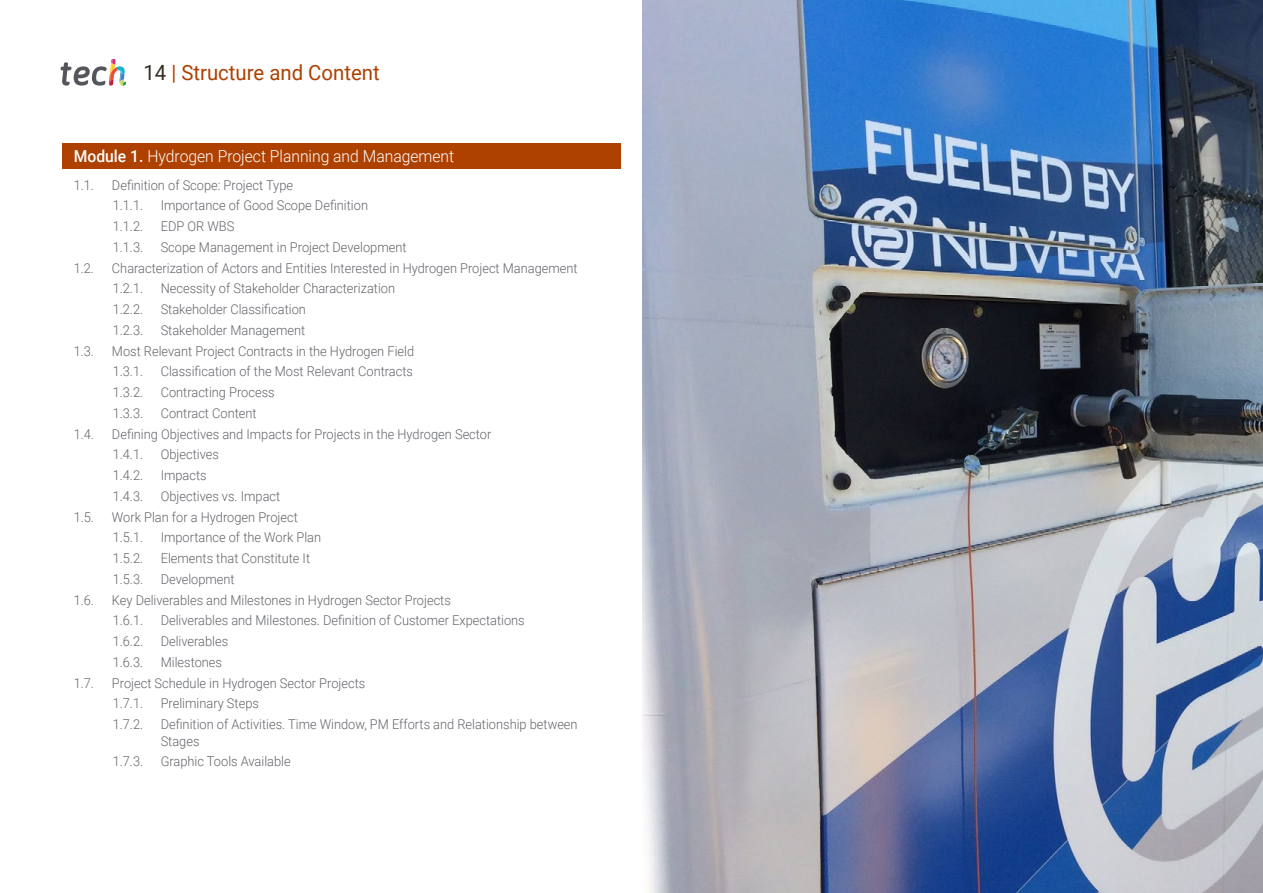
<style>
.page{position:relative;width:1263px;height:893px;background:#fff}
.page>*{position:absolute;margin:0;border:0;box-sizing:border-box;transform-origin:0 0}
.t1{font:21px "Roboto";color:#ae4000}
.t2{font:300 16.5px "Roboto";color:#fff;scale:.95 1}
.t3{font:300 13.5px/20.7px "Roboto";color:#61646a;scale:.95 1}
.s1{color:#312e20}
.s2{font-weight:500}
</style>
<div class="page">
<img style="left:642px;top:0;width:621px;height:893px">
<div style="left:63px;top:144px;width:558px;height:25px;background:#ae4000"></div>
<svg style="left:61px;top:59px;width:65px;height:27px"></svg>
<h1 class="t1" style="left:144px;top:57px;width:238px"><span class="s1">14</span> | Structure and Content</h1>
<p class="t2" style="left:74px;top:145px;width:402px"><span class="s2">Module 1.</span> Hydrogen Project Planning and Management</p>
<p class="t3" style="left:74px;top:174px;width:23px">1.1.</p>
<p class="t3" style="left:112px;top:174px;width:192px">Definition of Scope: Project Type<br>1.1.1.</p>
<p class="t3" style="left:161px;top:195px;width:220px">Importance of Good Scope Definition</p>
<p class="t3" style="left:113px;top:215px;width:34px">1.1.2.</p>
<p class="t3" style="left:161px;top:215px;width:79px">EDP OR WBS</p>
<p class="t3" style="left:113px;top:236px;width:34px">1.1.3.</p>
<p class="t3" style="left:161px;top:236px;width:260px">Scope Management in Project Development</p>
<p class="t3" style="left:74px;top:257px;width:23px">1.2.</p>
<p class="t3" style="left:112px;top:257px;width:492px">Characterization of Actors and Entities Interested in Hydrogen Project Management<br>1.2.1.</p>
<p class="t3" style="left:161px;top:278px;width:248px">Necessity of Stakeholder Characterization</p>
<p class="t3" style="left:113px;top:298px;width:34px">1.2.2.</p>
<p class="t3" style="left:161px;top:298px;width:154px">Stakeholder Classification</p>
<p class="t3" style="left:113px;top:319px;width:34px">1.2.3.</p>
<p class="t3" style="left:161px;top:319px;width:154px">Stakeholder Management</p>
<p class="t3" style="left:74px;top:340px;width:23px">1.3.</p>
<p class="t3" style="left:112px;top:340px;width:320px">Most Relevant Project Contracts in the Hydrogen Field<br>1.3.1.</p>
<p class="t3" style="left:161px;top:361px;width:267px">Classification of the Most Relevant Contracts</p>
<p class="t3" style="left:113px;top:381px;width:34px">1.3.2.</p>
<p class="t3" style="left:161px;top:381px;width:121px">Contracting Process</p>
<p class="t3" style="left:113px;top:402px;width:34px">1.3.3.</p>
<p class="t3" style="left:161px;top:402px;width:102px">Contract Content</p>
<p class="t3" style="left:74px;top:423px;width:23px">1.4.</p>
<p class="t3" style="left:112px;top:423px;width:401px">Defining Objectives and Impacts for Projects in the Hydrogen Sector<br>1.4.1.</p>
<p class="t3" style="left:161px;top:444px;width:63px">Objectives</p>
<p class="t3" style="left:113px;top:464px;width:34px">1.4.2.</p>
<p class="t3" style="left:161px;top:464px;width:50px">Impacts</p>
<p class="t3" style="left:113px;top:485px;width:34px">1.4.3.</p>
<p class="t3" style="left:161px;top:485px;width:127px">Objectives vs. Impact</p>
<p class="t3" style="left:74px;top:506px;width:23px">1.5.</p>
<p class="t3" style="left:112px;top:506px;width:197px">Work Plan for a Hydrogen Project<br>1.5.1.</p>
<p class="t3" style="left:161px;top:527px;width:170px">Importance of the Work Plan</p>
<p class="t3" style="left:113px;top:547px;width:34px">1.5.2.</p>
<p class="t3" style="left:161px;top:547px;width:159px">Elements that Constitute It</p>
<p class="t3" style="left:113px;top:568px;width:34px">1.5.3.</p>
<p class="t3" style="left:161px;top:568px;width:79px">Development</p>
<p class="t3" style="left:74px;top:589px;width:23px">1.6.</p>
<p class="t3" style="left:112px;top:589px;width:358px">Key Deliverables and Milestones in Hydrogen Sector Projects<br>1.6.1.</p>
<p class="t3" style="left:161px;top:610px;width:385px">Deliverables and Milestones. Definition of Customer Expectations</p>
<p class="t3" style="left:113px;top:630px;width:34px">1.6.2.</p>
<p class="t3" style="left:161px;top:630px;width:73px">Deliverables</p>
<p class="t3" style="left:113px;top:651px;width:34px">1.6.3.</p>
<p class="t3" style="left:161px;top:651px;width:66px">Milestones</p>
<p class="t3" style="left:74px;top:672px;width:23px">1.7.</p>
<p class="t3" style="left:112px;top:672px;width:268px">Project Schedule in Hydrogen Sector Projects<br>1.7.1.</p>
<p class="t3" style="left:161px;top:693px;width:105px">Preliminary Steps</p>
<p class="t3" style="left:113px;top:713px;width:34px">1.7.2.</p>
<p class="t3" style="left:161px;top:715px;width:440px;line-height:16.5px">Definition of Activities. Time Window, PM Efforts and Relationship between<br>Stages</p>
<p class="t3" style="left:113px;top:751px;width:34px">1.7.3.</p>
<p class="t3" style="left:161px;top:751px;width:138px">Graphic Tools Available</p>
</div>
